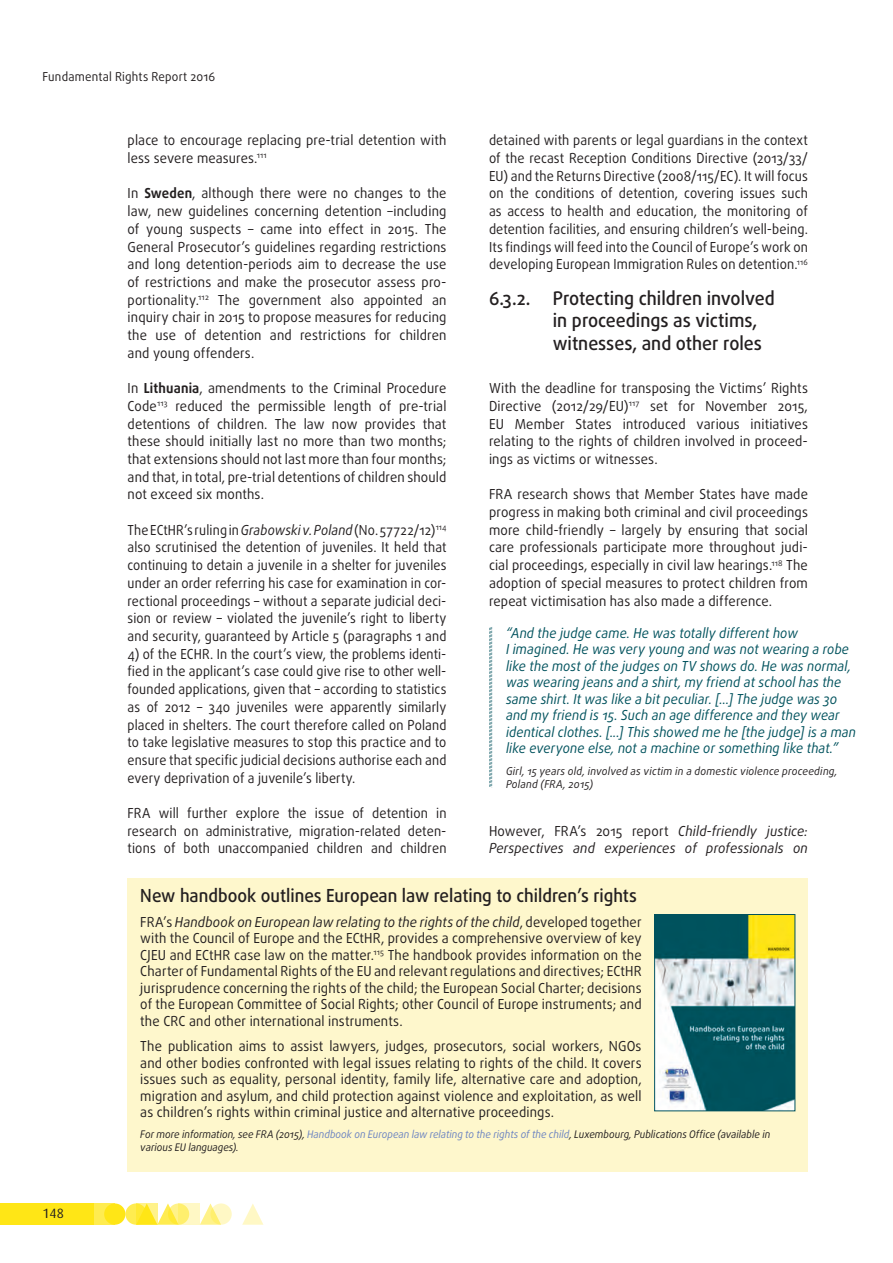
<style>
.page{position:relative;width:893px;height:1263px;background:#fff}
.page>*{position:absolute;margin:0;border:0;box-sizing:border-box;transform-origin:0 0}
.title_1_1_1{font:500 18.75px/22.5px "Daxline Pro";color:#231f20;scale:.95 1}
.FRA_ACTIVITY_title{font:500 18px "Daxline Pro";color:#231f20;scale:.95 1}
.body{font:13.8px/17.7px "Daxline Pro";letter-spacing:.01em;color:#231f20;text-align:justify;scale:.95 1}
.FRA_ACTIVITY_body{font:13.8px/16.5px "Daxline Pro";letter-spacing:.01em;color:#231f20;text-align:justify;scale:.95 1}
.body-2{font:13.8px/17.7px "Daxline Pro";letter-spacing:.01em;color:#231f20;text-align:justify;scale:.92 1}
.body-3{font:13.8px/17.7px "Daxline Pro";letter-spacing:.01em;color:#231f20;text-align:justify;scale:.93 1}
.quote_text{font:italic 13.8px/16.5px "Daxline Pro";letter-spacing:.01em;color:#00525d;scale:.93 1}
.body-4{font:italic 13.8px/17.7px "Daxline Pro";letter-spacing:.01em;color:#231f20;scale:.95 1}
.t1{font:13.5px "Dax";color:#231f20}
.t2{font:12.3px "Daxline Pro";letter-spacing:.015em;color:#231f20;scale:.95 1}
.quote_source{font:italic 10.8px/12.9px "Daxline Pro";letter-spacing:.02em;color:#231f20;scale:.95 1}
.FRA_ACTIVITY_more_in{font:italic 10.5px/12.6px "Daxline Pro";color:#231f20;scale:.95 1}
.s1{font-weight:700}
.s2{font-style:italic}
.s3{font-style:normal}
.s4{color:#6c84c1}
</style>
<div class="page">
<svg style="left:125px;top:1203px;width:22px;height:22px"></svg>
<div style="left:94px;top:1203px;width:21px;height:22px;background:#ffec50"></div>
<div style="left:0;top:1203px;width:94px;height:22px;background:#ffe616"></div>
<svg style="left:200px;top:1203px;width:18px;height:22px"></svg>
<svg style="left:242px;top:1204px;width:21px;height:21px"></svg>
<div style="left:104px;top:1203px;width:21px;height:22px;background:#ffe616;border-radius:50%"></div>
<svg style="left:157px;top:1203px;width:18px;height:22px"></svg>
<svg style="left:168px;top:1203px;width:21px;height:22px"></svg>
<svg style="left:210px;top:1203px;width:22px;height:22px"></svg>
<svg style="left:136px;top:1203px;width:21px;height:22px"></svg>
<svg style="left:179px;top:1203px;width:21px;height:22px"></svg>
<svg style="left:489px;top:627px;width:3px;height:160px"></svg>
<div style="left:128px;top:879px;width:680px;height:293px;background:#fef7cc"></div>
<img style="left:656px;top:916px;width:137px;height:193px">
<div style="left:654px;top:914px;width:141px;height:197px;border:1px solid #00525d"></div>
<p class="t2" style="left:43px;top:68px;width:183px">Fundamental Rights Report 2016</p>
<p class="t1" style="left:43px;top:1206px;width:23px">148</p>
<p class="body" style="left:128px;top:132px;width:337px">place to encourage replacing pre-trial detention with less severe measures.<sup>111</sup></p>
<p class="body" style="left:128px;top:185px;width:337px">In <span class="s1">Sweden</span>, although there were no changes to the law, new guidelines concerning detention –including of young suspects – came into effect in 2015. The General Prosecutor’s guidelines regarding restrictions and long detention-periods aim to decrease the use of restrictions and make the prosecutor assess pro&shy;portionality.<sup>112</sup> The government also appointed an inquiry chair in 2015 to propose measures for reducing the use of detention and restrictions for children and young offenders.</p>
<p class="body" style="left:128px;top:379px;width:337px">In <span class="s1">Lithuania</span>, amendments to the Criminal Procedure Code<sup>113</sup> reduced the permissible length of pre-trial detentions of children. The law now provides that these should initially last no more than two months; that extensions should not last more than four months; and that, in total, pre-trial detentions of children should not exceed six months.</p>
<p class="body-2" style="left:128px;top:521px;width:348px">The ECtHR’s ruling in <span class="s2">Grabowski v. Poland</span> (No. 57722/12)<sup>114 </sup>also scrutinised the detention of juveniles. It held that continuing to detain a juvenile in a shelter for juveniles under an order referring his case for examination in cor&shy;rectional proceedings – without a separate judicial deci&shy;sion or review – violated the juvenile’s right to liberty and security, guaranteed by Article 5 (paragraphs 1 and</p>
<p class="body-2" style="left:128px;top:645px;width:348px">4) of the ECHR. In the court’s view, the problems identi&shy;fied in the applicant’s case could give rise to other well&shy;founded applications, given that – according to statistics as of 2012 – 340 juveniles were apparently similarly placed in shelters. The court therefore called on Poland to take legislative measures to stop this practice and to ensure that specific judicial decisions authorise each and every deprivation of a juvenile’s liberty.</p>
<p class="body-3" style="left:128px;top:804px;width:344px">FRA will further explore the issue of detention in research on administrative, migration-related deten&shy;tions of both unaccompanied children and children</p>
<p class="body-3" style="left:489px;top:132px;width:344px">detained with parents or legal guardians in the context of the recast Reception Conditions Directive (2013/33/ EU) and the Returns Directive (2008/115/EC). It will focus on the conditions of detention, covering issues such as access to health and education, the monitoring of detention facilities, and ensuring children’s well-being.<br>Its findings will feed into the Council of Europe’s work on developing European Immigration Rules on detention.<sup>116</sup></p>
<p class="title_1_1_1" style="left:489px;top:287px;width:42px">6.3.2.</p>
<p class="title_1_1_1" style="left:553px;top:287px;width:235px">Protecting children involved in proceedings as victims, witnesses, and other roles</p>
<p class="body" style="left:489px;top:379px;width:337px">With the deadline for transposing the Victims’ Rights Directive (2012/29/EU)<sup>117</sup> set for November 2015, EU Member States introduced various initiatives relating to the rights of children involved in proceed&shy;ings as victims or witnesses.</p>
<p class="body" style="left:489px;top:486px;width:337px">FRA research shows that Member States have made progress in making both criminal and civil proceedings more child-friendly – largely by ensuring that social care professionals participate more throughout judi&shy;cial proceedings, especially in civil law hearings.<sup>118</sup> The adoption of special measures to protect children from repeat victimisation has also made a difference.</p>
<p class="quote_text" style="left:506px;top:624px;width:378px">“And the judge came. He was totally different how<br>I imagined. He was very young and was not wearing a robe like the most of the judges on TV shows do. He was normal, was wearing jeans and a shirt, my friend at school has the same shirt. It was like a bit peculiar. […] The judge was 30 and my friend is 15. Such an age difference and they wear identical clothes. [...] This showed me he [the judge] is a man like everyone else, not a machine or something like that.”</p>
<p class="quote_source" style="left:506px;top:764px;width:350px">Girl, 15 years old, involved as victim in a domestic violence proceeding,<br>Poland (FRA, 2015)</p>
<p class="body-4" style="left:489px;top:822px;width:337px"><span class="s3">However, FRA’s 2015 report</span> Child-friendly justice:<br>Perspectives and experiences of professionals on</p>
<p class="FRA_ACTIVITY_title" style="left:140px;top:883px;width:524px">New handbook outlines European law relating to children’s rights</p>
<p class="FRA_ACTIVITY_body" style="left:140px;top:913px;width:529px">FRA’s <span class="s2">Handbook on European law relating to the rights of the child</span>, developed together with the Council of Europe and the ECtHR, provides a comprehensive overview of key CJEU and ECtHR case law on the matter.<sup>115</sup> The handbook provides information on the Charter of Fundamental Rights of the EU and relevant regulations and directives; ECtHR jurisprudence concerning the rights of the child; the European Social Charter; decisions of the European Committee of Social Rights; other Council of Europe instruments; and the CRC and other international instruments.</p>
<p class="FRA_ACTIVITY_body" style="left:140px;top:1038px;width:529px">The publication aims to assist lawyers, judges, prosecutors, social workers, NGOs and other bodies confronted with legal issues relating to rights of the child. It covers issues such as equality, personal identity, family life, alternative care and adoption, migration and asylum, and child protection against violence and exploitation, as well as children’s rights within criminal justice and alternative proceedings.</p>
<p class="FRA_ACTIVITY_more_in" style="left:140px;top:1128px;width:665px">For more information, see FRA (2015), <span class="s4">Handbook on European law relating to the rights of the child</span>, Luxembourg, Publications Office (available in various EU languages).</p>
</div>
